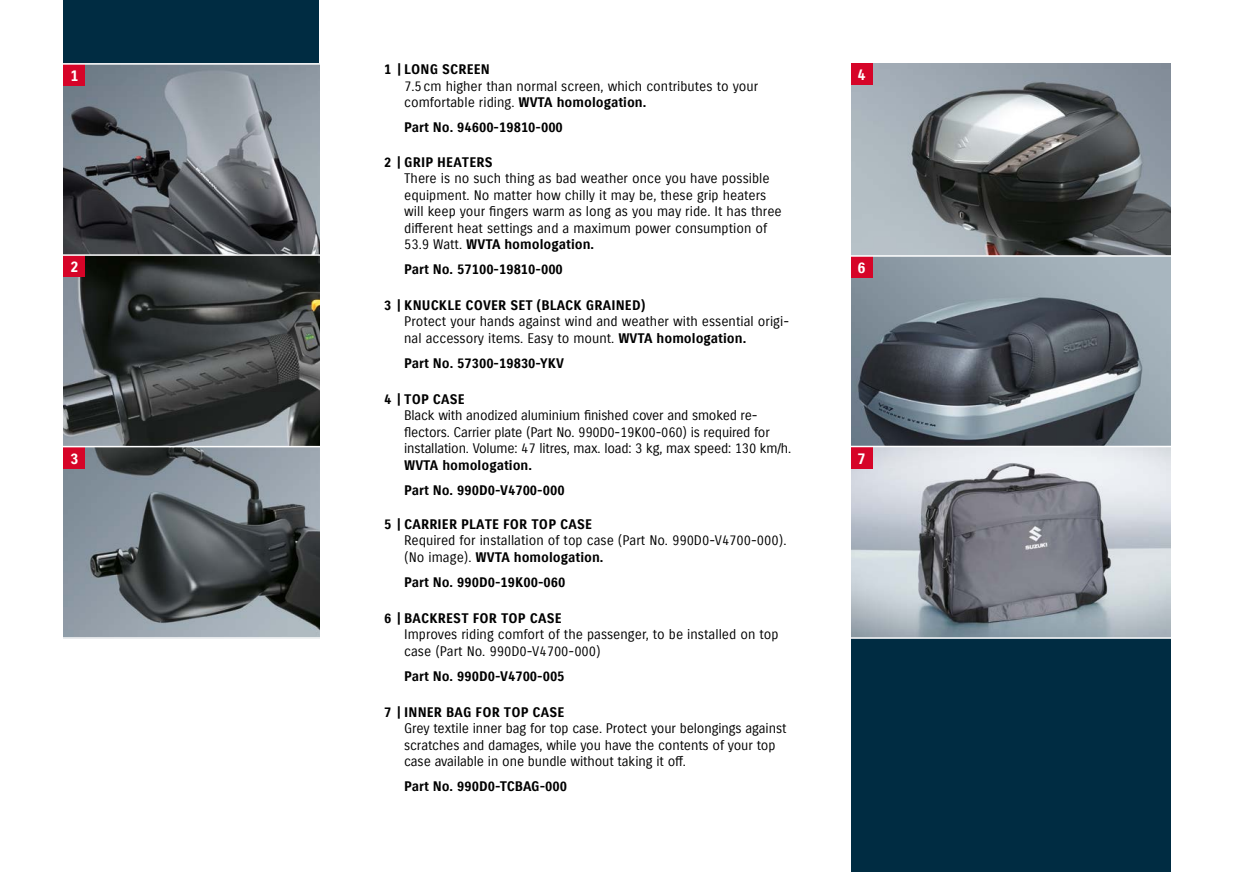
<style>
.page{position:relative;width:1234px;height:872px;background:#fff}
.page>*{position:absolute;margin:0;border:0;box-sizing:border-box;transform-origin:0 0}
.t1{font:15px "Suzuki PRO Bold";color:#fff}
.t2{font:13.5px/16.5px "Suzuki PRO Regular";color:#000}
.t3{font:13.5px/25px "Suzuki PRO Bold";color:#000}
.s1{font-family:"Suzuki PRO Bold"}
.s2{font-family:"Suzuki PRO Regular"}
</style>
<div class="page">
<div style="left:64px;top:0;width:255px;height:75px;background:#002c42"></div>
<img style="left:851px;top:64px;width:318px;height:573px">
<img style="left:64px;top:65px;width:255px;height:572px">
<div style="left:64px;top:65px;width:21px;height:21px;background:#d60428"></div>
<div style="left:850px;top:63px;width:22px;height:22px;background:#d60428"></div>
<div style="left:850px;top:257px;width:22px;height:21px;background:#d60428"></div>
<div style="left:850px;top:447px;width:22px;height:21px;background:#d60428"></div>
<div style="left:64px;top:256px;width:21px;height:21px;background:#d60428"></div>
<div style="left:64px;top:447px;width:21px;height:21px;background:#d60428"></div>
<hr style="left:63px;top:446px;width:257px;height:1px;background:#fff">
<hr style="left:63px;top:254px;width:257px;height:2px;background:#fff">
<hr style="left:63px;top:63px;width:257px;height:2px;background:#fff">
<hr style="left:849px;top:255px;width:322px;height:2px;background:#fff">
<hr style="left:849px;top:446px;width:322px;height:1px;background:#fff">
<div style="left:850px;top:638px;width:319px;height:234px;background:#002c42"></div>
<hr style="left:847px;top:637px;width:328px;height:2px;background:#fff">
<p class="t3" style="left:384px;top:57px;width:107px">1 | LONG SCREEN</p>
<p class="t2" style="left:404px;top:78px;width:355px">7.5cm higher than normal screen, which contributes to your comfortable riding. <span class="s1">WVTA homologation.</span></p>
<p class="t3" style="left:404px;top:115px;width:160px">Part No. 94600-19810-000</p>
<p class="t3" style="left:384px;top:149px;width:110px">2 | GRIP HEATERS</p>
<p class="t2" style="left:404px;top:170px;width:379px">There is no such thing as bad weather once you have possible equipment. No matter how chilly it may be, these grip heaters will keep your fingers warm as long as you may ride. It has three different heat settings and a maximum power consumption of</p>
<p class="t3" style="left:404px;top:232px;width:191px"><span class="s2">53.9 Watt.</span> WVTA homologation.<br>Part No. 57100-19810-000</p>
<p class="t3" style="left:384px;top:293px;width:262px">3 | KNUCKLE COVER SET (BLACK GRAINED)</p>
<p class="t2" style="left:404px;top:313px;width:386px">Protect your hands against wind and weather with essential origi&shy;nal accessory items. Easy to mount. <span class="s1">WVTA homologation.</span></p>
<p class="t3" style="left:404px;top:351px;width:161px">Part No. 57300-19830-YKV</p>
<p class="t3" style="left:384px;top:386px;width:82px">4 | TOP CASE</p>
<p class="t2" style="left:404px;top:407px;width:388px">Black with anodized aluminium finished cover and smoked re&shy;flectors. Carrier plate (Part No. 990D0-19K00-060) is required for installation. Volume: 47 litres, max. load: 3 kg, max speed: 130 km/h.</p>
<p class="t3" style="left:404px;top:452px;width:162px">WVTA homologation.<br>Part No. 990D0-V4700-000</p>
<p class="t3" style="left:384px;top:512px;width:209px">5 | CARRIER PLATE FOR TOP CASE</p>
<p class="t2" style="left:404px;top:532px;width:384px">Required for installation of top case (Part No. 990D0-V4700-000).</p>
<p class="t3" style="left:404px;top:545px;width:201px"><span class="s2">(No image).</span> WVTA homologation.<br>Part No. 990D0-19K00-060</p>
<p class="t3" style="left:384px;top:605px;width:179px">6 | BACKREST FOR TOP CASE</p>
<p class="t2" style="left:404px;top:626px;width:376px">Improves riding comfort of the passenger, to be installed on top case (Part No. 990D0-V4700-000)</p>
<p class="t3" style="left:404px;top:663px;width:162px">Part No. 990D0-V4700-005</p>
<p class="t3" style="left:384px;top:699px;width:182px">7 | INNER BAG FOR TOP CASE</p>
<p class="t2" style="left:404px;top:720px;width:383px">Grey textile inner bag for top case. Protect your belongings against scratches and damages, while you have the contents of your top case available in one bundle without taking it off.</p>
<p class="t3" style="left:404px;top:774px;width:164px">Part No. 990D0-TCBAG-000</p>
<p class="t1" style="left:70px;top:67px;width:10px">1</p>
<p class="t1" style="left:857px;top:66px;width:10px">4</p>
<p class="t1" style="left:70px;top:258px;width:10px">2</p>
<p class="t1" style="left:857px;top:259px;width:10px">6</p>
<p class="t1" style="left:70px;top:449px;width:10px">3</p>
<p class="t1" style="left:857px;top:449px;width:10px">7</p>
</div>
